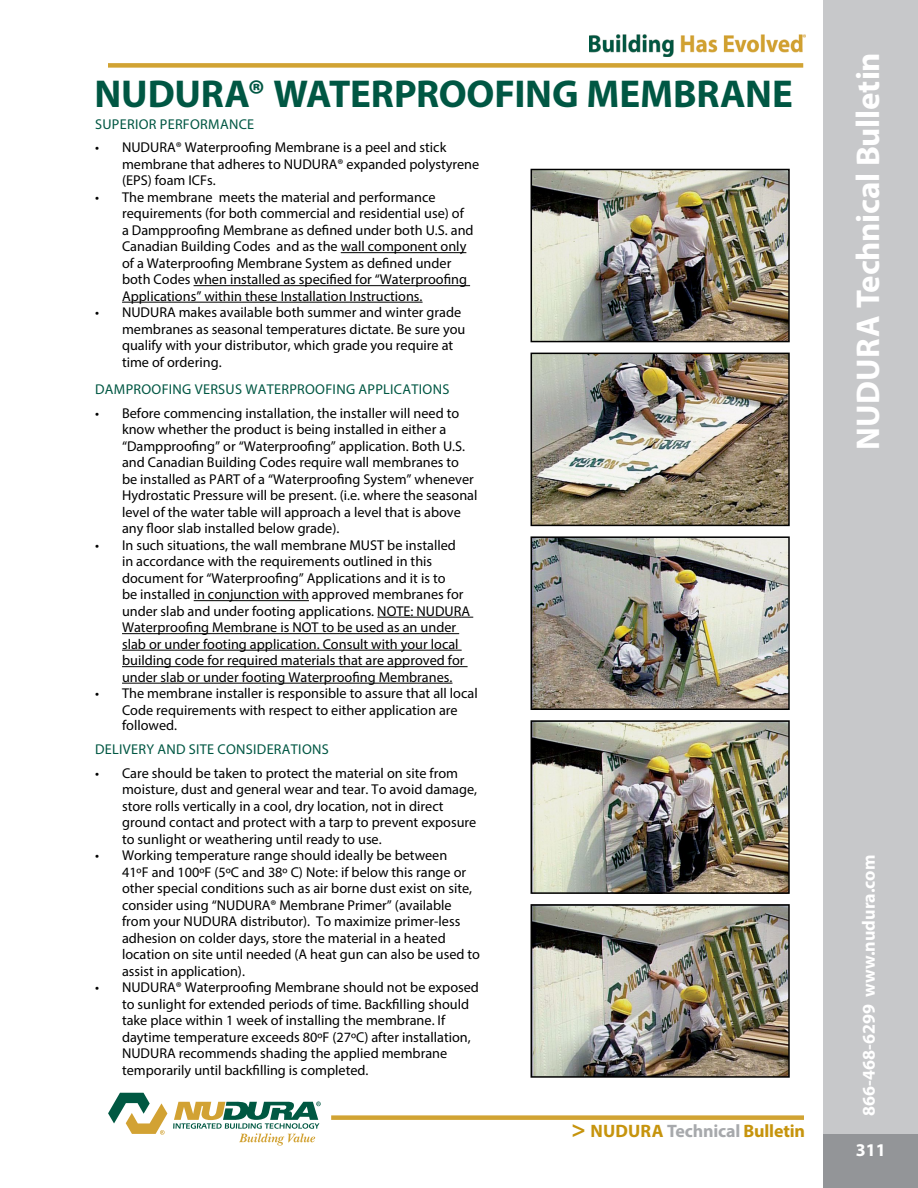
<style>
.page{position:relative;width:918px;height:1188px;background:#fff}
.page>*{position:absolute;margin:0;border:0;box-sizing:border-box;transform-origin:0 0}
.t1{font:700 39px "Myriad Pro";letter-spacing:-.005em;color:#005743}
.t2{font:700 33px "Myriad Pro";letter-spacing:-.005em;color:#fff}
.t3{font:700 18px "Myriad Pro";color:#fff}
.t4{font:700 18px "Myriad Pro";letter-spacing:-.01em;color:#c6940d}
.t5{font:14.25px/16.5px "Myriad Pro";color:#000}
.t6{font:14.25px "Myriad Pro";letter-spacing:.02em;color:#005743}
.s1{font-size:24px}
.s2{color:#a7a9ac}
</style>
<div class="page">
<img style="left:534px;top:172px;width:253px;height:167px">
<div style="left:531px;top:169px;width:259px;height:173px;border:2px solid #000"></div>
<img style="left:534px;top:356px;width:253px;height:167px">
<div style="left:531px;top:353px;width:259px;height:173px;border:2px solid #000"></div>
<img style="left:534px;top:539px;width:253px;height:168px">
<div style="left:531px;top:536px;width:259px;height:174px;border:2px solid #000"></div>
<img style="left:534px;top:723px;width:253px;height:168px">
<div style="left:531px;top:720px;width:259px;height:174px;border:2px solid #000"></div>
<img style="left:534px;top:907px;width:253px;height:168px">
<div style="left:531px;top:904px;width:259px;height:174px;border:2px solid #000"></div>
<div style="left:824px;top:0;width:94px;height:1188px;background:#c7c8ca"></div>
<div style="left:108px;top:63px;width:695px;height:5px;background:#d1a333"></div>
<img style="left:589px;top:34px;width:217px;height:22px">
<div style="left:331px;top:1115px;width:473px;height:5px;background:#d1a333"></div>
<svg style="left:108px;top:1092px;width:213px;height:54px"></svg>
<div style="left:824px;top:1134px;width:94px;height:54px;background:#939598"></div>
<hr style="left:341px;top:252px;width:125px;height:1px;background:#000">
<hr style="left:194px;top:285px;width:276px;height:1px;background:#000">
<hr style="left:122px;top:302px;width:301px;height:1px;background:#000">
<hr style="left:194px;top:600px;width:115px;height:1px;background:#000">
<hr style="left:377px;top:617px;width:96px;height:1px;background:#000">
<hr style="left:122px;top:633px;width:337px;height:1px;background:#000">
<hr style="left:122px;top:650px;width:340px;height:1px;background:#000">
<hr style="left:122px;top:666px;width:346px;height:1px;background:#000">
<hr style="left:122px;top:683px;width:330px;height:1px;background:#000">
<h1 class="t1" style="left:94px;top:69px;width:700px">NUDURA® WATERPROOFING MEMBRANE</h1>
<p class="t6" style="left:95px;top:115px;width:161px">SUPERIOR PERFORMANCE</p>
<p class="t5" style="left:122px;top:139px;width:359px;text-indent:-27px">• NUDURA® Waterproofing Membrane is a peel and stick membrane that adheres to NUDURA® expanded polystyrene (EPS) foam ICFs.</p>
<p class="t5" style="left:122px;top:189px;width:353px;text-indent:-27px">• The membrane meets the material and performance requirements (for both commercial and residential use) of a Dampproofing Membrane as defined under both U.S. and Canadian Building Codes and as the wall component only of a Waterproofing Membrane System as defined under both Codes when installed as specified for “Waterproofing Applications” within these Installation Instructions.</p>
<p class="t5" style="left:122px;top:304px;width:345px;text-indent:-27px">• NUDURA makes available both summer and winter grade membranes as seasonal temperatures dictate. Be sure you qualify with your distributor, which grade you require at time of ordering.</p>
<p class="t6" style="left:95px;top:380px;width:356px">DAMPROOFING VERSUS WATERPROOFING APPLICATIONS</p>
<p class="t5" style="left:122px;top:405px;width:357px;text-indent:-27px">• Before commencing installation, the installer will need to know whether the product is being installed in either a “Dampproofing” or “Waterproofing” application. Both U.S. and Canadian Building Codes require wall membranes to be installed as PART of a “Waterproofing System” whenever Hydrostatic Pressure will be present. (i.e. where the seasonal level of the water table will approach a level that is above any floor slab installed below grade).</p>
<p class="t5" style="left:122px;top:537px;width:350px;text-indent:-27px">• In such situations, the wall membrane MUST be installed in accordance with the requirements outlined in this document for “Waterproofing” Applications and it is to<br>be installed in conjunction with approved membranes for under slab and under footing applications. NOTE: NUDURA Waterproofing Membrane is NOT to be used as an under slab or under footing application. Consult with your local building code for required materials that are approved for under slab or under footing Waterproofing Membranes.</p>
<p class="t5" style="left:95px;top:685px;width:384px;text-align:center">• The membrane installer is responsible to assure that all local<br>Code requirements with respect to either application are</p>
<p class="t5" style="left:122px;top:717px;width:57px">followed.</p>
<p class="t6" style="left:95px;top:740px;width:235px">DELIVERY AND SITE CONSIDERATIONS</p>
<p class="t5" style="left:122px;top:765px;width:357px;text-indent:-27px">• Care should be taken to protect the material on site from moisture, dust and general wear and tear. To avoid damage, store rolls vertically in a cool, dry location, not in direct ground contact and protect with a tarp to prevent exposure to sunlight or weathering until ready to use.</p>
<p class="t5" style="left:122px;top:847px;width:360px;text-indent:-27px">• Working temperature range should ideally be between<br>41ºF and 100ºF (5ºC and 38º C) Note: if below this range or other special conditions such as air borne dust exist on site, consider using “NUDURA® Membrane Primer” (available from your NUDURA distributor). To maximize primer-less adhesion on colder days, store the material in a heated location on site until needed (A heat gun can also be used to assist in application).</p>
<p class="t5" style="left:122px;top:979px;width:358px;text-indent:-27px">• NUDURA® Waterproofing Membrane should not be exposed to sunlight for extended periods of time. Backfilling should take place within 1 week of installing the membrane. If daytime temperature exceeds 80ºF (27ºC) after installation, NUDURA recommends shading the applied membrane temporarily until backfilling is completed.</p>
<p class="t4" style="left:571px;top:1119px;width:235px"><span class="s1">&gt;</span> NUDURA <span class="s2">Technical</span> Bulletin</p>
<h2 class="t2" style="left:846px;top:450px;width:399px;rotate:-90deg">NUDURA Technical Bulletin</h2>
<p class="t3" style="left:857px;top:1116px;width:263px;rotate:-90deg">866-468-6299 www.nudura.com</p>
<p class="t3" style="left:856px;top:1139px;width:31px">311</p>
</div>
